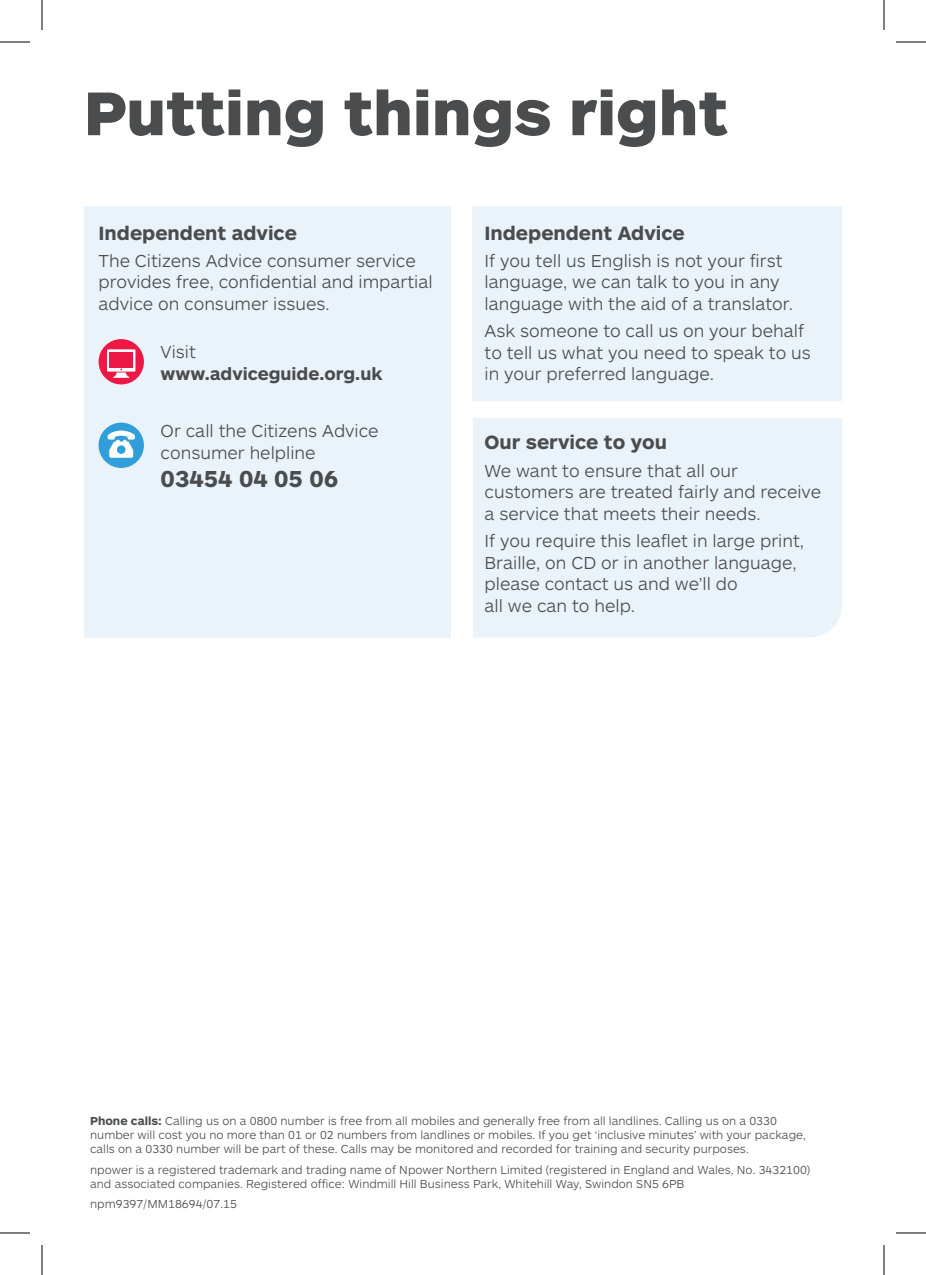
<style>
.page{position:relative;width:926px;height:1275px;background:#fff}
.page>*{position:absolute;margin:0;border:0;box-sizing:border-box;transform-origin:0 0}
.t1{font:900 64px "ARS Maquette Pro";color:#4b4c4d}
.t2{font:700 24px "ARS Maquette Pro";color:#4b4c4d}
.t3{font:700 20px "ARS Maquette Pro";color:#4b4c4d}
.t4{font:300 18px/21.6px "ARS Maquette Pro";color:#4b4c4d}
.t5{font:700 18px "ARS Maquette Pro";color:#4b4c4d}
.t6{font:300 12px/14.4px "ARS Maquette Pro";color:#4b4c4d}
.s1{font-weight:700}
</style>
<div class="page">
<div style="left:84px;top:206px;width:366px;height:431px;background:#eaf2fa"></div>
<div style="left:473px;top:206px;width:369px;height:195px;background:#eaf2fa"></div>
<div style="left:473px;top:418px;width:369px;height:219px;background:#eaf2fa"></div>
<svg style="left:99px;top:339px;width:45px;height:45px"></svg>
<svg style="left:99px;top:422px;width:45px;height:46px"></svg>
<hr style="left:0;top:42px;width:30px;height:1px;background:#000">
<hr style="left:896px;top:42px;width:30px;height:1px;background:#000">
<hr style="left:0;top:1232px;width:30px;height:1px;background:#000">
<hr style="left:896px;top:1232px;width:30px;height:1px;background:#000">
<hr style="left:42px;top:0;width:1px;height:30px;background:#000">
<hr style="left:42px;top:1245px;width:1px;height:30px;background:#000">
<hr style="left:884px;top:0;width:1px;height:30px;background:#000">
<hr style="left:884px;top:1245px;width:1px;height:30px;background:#000">
<h1 class="t1" style="left:84px;top:71px;width:645px">Putting things right</h1>
<h3 class="t3" style="left:99px;top:219px;width:200px">Independent advice</h3>
<h3 class="t4" style="left:99px;top:249px;width:336px">The Citizens Advice consumer service provides free, confidential and impartial advice on consumer issues.</h3>
<h3 class="t4" style="left:161px;top:340px;width:37px">Visit</h3>
<h3 class="t5" style="left:161px;top:362px;width:223px">www.adviceguide.org.uk</h3>
<h3 class="t4" style="left:161px;top:419px;width:219px">Or call the Citizens Advice consumer helpline</h3>
<h2 class="t2" style="left:161px;top:463px;width:179px">03454 04 05 06</h2>
<h3 class="t3" style="left:484px;top:219px;width:202px">Independent Advice</h3>
<h3 class="t4" style="left:484px;top:249px;width:310px">If you tell us English is not your first language, we can talk to you in any language with the aid of a translator.</h3>
<h3 class="t4" style="left:484px;top:319px;width:328px">Ask someone to call us on your behalf to tell us what you need to speak to us in your preferred language.</h3>
<h3 class="t3" style="left:484px;top:429px;width:184px">Our service to you</h3>
<h3 class="t4" style="left:484px;top:459px;width:338px">We want to ensure that all our customers are treated fairly and receive a service that meets their needs.</h3>
<h3 class="t4" style="left:484px;top:529px;width:321px">If you require this leaflet in large print,<br>Braille, on CD or in another language, please contact us and we’ll do<br>all we can to help.</h3>
<p class="t6" style="left:90px;top:1112px;width:717px"><span class="s1">Phone calls:</span> Calling us on a 0800 number is free from all mobiles and generally free from all landlines. Calling us on a 0330 number will cost you no more than 01 or 02 numbers from landlines or mobiles. If you get ‘inclusive minutes’ with your package, calls on a 0330 number will be part of these. Calls may be monitored and recorded for training and security purposes.</p>
<p class="t6" style="left:90px;top:1161px;width:721px">npower is a registered trademark and trading name of Npower Northern Limited (registered in England and Wales, No. 3432100) and associated companies. Registered office: Windmill Hill Business Park, Whitehill Way, Swindon SN5 6PB</p>
<p class="t6" style="left:90px;top:1196px;width:148px">npm9397/MM18694/07.15</p>
</div>
